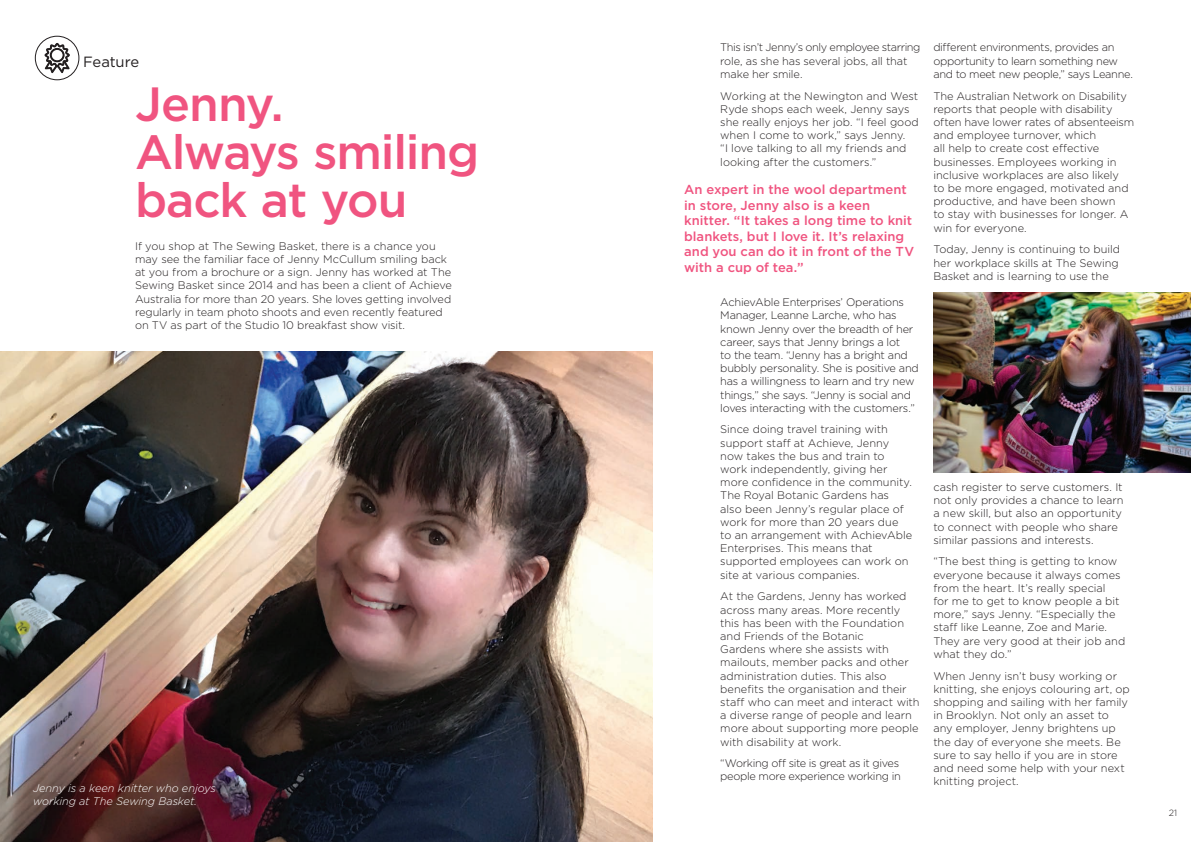
<style>
.page{position:relative;width:1191px;height:842px;background:#fff}
.page>*{position:absolute;margin:0;border:0;box-sizing:border-box;transform-origin:0 0}
.t1{font:500 48px/48px "Gotham";letter-spacing:-.025em;color:#f05480}
.t2{font:14.8px "Gotham";letter-spacing:-.01em;color:#231f20}
.t3{font:500 13px/15.6px "Gotham";color:#f05480}
.t4{font:300 11px/13.2px "Gotham";letter-spacing:-.005em;color:#231f20}
.t5{font:300 11px/13.2px "Gotham";letter-spacing:-.025em;color:#231f20}
.t6{font:300 11px/13.2px "Gotham";letter-spacing:-.03em;color:#231f20}
.t7{font:300 11px/13.2px "Gotham";letter-spacing:-.035em;color:#231f20}
.t8{font:italic 300 11px/13.2px "Gotham";letter-spacing:-.005em;color:#fff}
.t9{font:300 9px "Gotham";color:#231f20}
</style>
<div class="page">
<img style="left:0;top:351px;width:652px;height:491px">
<img style="left:933px;top:292px;width:258px;height:180px">
<div style="left:35px;top:36px;width:44px;height:44px;border:1px solid #231f20;border-radius:50%"></div>
<svg style="left:45px;top:43px;width:24px;height:30px"></svg>
<h2 class="t2" style="left:83px;top:52px;width:58px">Feature</h2>
<h1 class="t1" style="left:135px;top:80px;width:346px">Jenny.<br>Always smiling back at you</h1>
<p class="t4" style="left:135px;top:239px;width:318px">If you shop at The Sewing Basket, there is a chance you may see the familiar face of Jenny McCullum smiling back at you from a brochure or a sign. Jenny has worked at The Sewing Basket since 2014 and has been a client of Achieve Australia for more than 20 years. She loves getting involved regularly in team photo shoots and even recently featured on TV as part of the Studio 10 breakfast show visit.</p>
<p class="t8" style="left:33px;top:781px;width:185px">Jenny is a keen knitter who enjoys working at The Sewing Basket.</p>
<p class="t6" style="left:720px;top:41px;width:202px">This isn’t Jenny’s only employee starring role, as she has several jobs, all that make her smile.</p>
<p class="t4" style="left:720px;top:89px;width:200px">Working at the Newington and West Ryde shops each week, Jenny says she really enjoys her job. “I feel good when I come to work,” says Jenny.<br>“I love talking to all my friends and looking after the customers.”</p>
<p class="t3" style="left:684px;top:181px;width:231px">An expert in the wool department in store, Jenny also is a keen knitter. “It takes a long time to knit blankets, but I love it. It’s relaxing and you can do it in front of the TV with a cup of tea.”</p>
<p class="t4" style="left:720px;top:295px;width:200px">AchievAble Enterprises’ Operations Manager, Leanne Larche, who has known Jenny over the breadth of her career, says that Jenny brings a lot<br>to the team. “Jenny has a bright and bubbly personality. She is positive and has a willingness to learn and try new things,” she says. “Jenny is social and loves interacting with the customers.”</p>
<p class="t4" style="left:720px;top:423px;width:193px">Since doing travel training with support staff at Achieve, Jenny now takes the bus and train to work independently, giving her more confidence in the community.<br>The Royal Botanic Gardens has also been Jenny’s regular place of work for more than 20 years due to an arrangement with AchievAble<br>Enterprises. This means that supported employees can work on site at various companies.</p>
<p class="t4" style="left:720px;top:589px;width:201px">At the Gardens, Jenny has worked across many areas. More recently this has been with the Foundation and Friends of the Botanic<br>Gardens where she assists with mailouts, member packs and other administration duties. This also benefits the organisation and their staff who can meet and interact with a diverse range of people and learn more about supporting more people with disability at work.</p>
<p class="t7" style="left:720px;top:756px;width:182px">“Working off site is great as it gives people more experience working in</p>
<p class="t5" style="left:933px;top:41px;width:201px">different environments, provides an opportunity to learn something new and to meet new people,” says Leanne.</p>
<p class="t4" style="left:933px;top:89px;width:203px">The Australian Network on Disability reports that people with disability often have lower rates of absenteeism and employee turnover, which<br>all help to create cost effective businesses. Employees working in inclusive workplaces are also likely<br>to be more engaged, motivated and productive, and have been shown<br>to stay with businesses for longer. A win for everyone.</p>
<p class="t4" style="left:933px;top:242px;width:188px">Today, Jenny is continuing to build her workplace skills at The Sewing<br>Basket and is learning to use the</p>
<p class="t4" style="left:933px;top:480px;width:192px">cash register to serve customers. It not only provides a chance to learn a new skill, but also an opportunity to connect with people who share similar passions and interests.</p>
<p class="t4" style="left:933px;top:555px;width:193px">“The best thing is getting to know everyone because it always comes from the heart. It’s really special<br>for me to get to know people a bit more,” says Jenny. “Especially the staff like Leanne, Zoe and Marie.<br>They are very good at their job and what they do.”</p>
<p class="t4" style="left:933px;top:669px;width:198px">When Jenny isn’t busy working or knitting, she enjoys colouring art, op shopping and sailing with her family in Brooklyn. Not only an asset to any employer, Jenny brightens up the day of everyone she meets. Be sure to say hello if you are in store and need some help with your next knitting project.</p>
<p class="t9" style="left:1168px;top:807px;width:10px">21</p>
</div>
